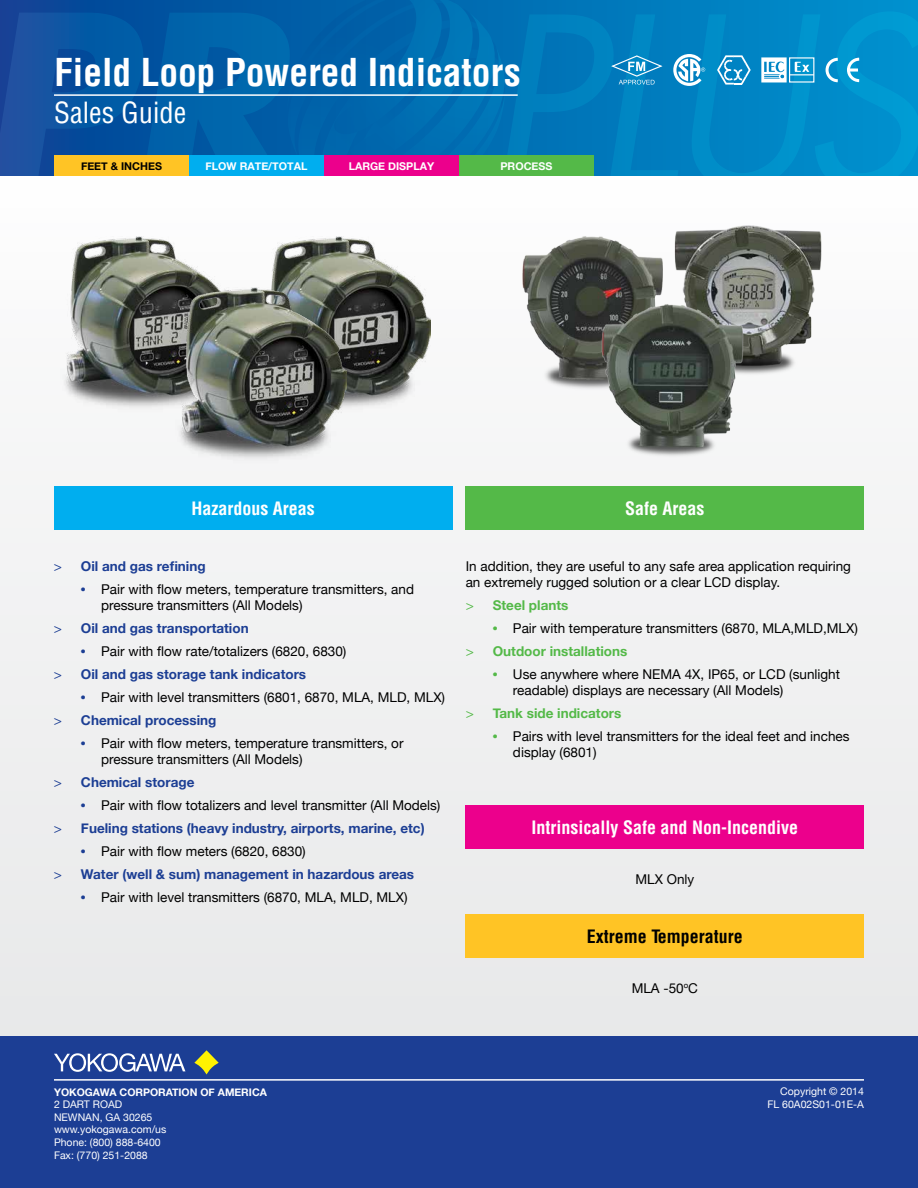
<style>
.page{position:relative;width:918px;height:1188px;background:#fff}
.page>*{position:absolute;margin:0;border:0;box-sizing:border-box;transform-origin:0 0}
.t1{font:700 condensed 37.5px "Helvetica";color:#fff}
.t2{font:condensed 28.5px "Helvetica";color:#fff}
.t3{font:700 condensed 18px "Helvetica";color:#fff}
.t4{font:700 condensed 18px "Helvetica";color:#000}
.t5{font:13.5px/16.2px "Helvetica Neue";color:#000}
.t6{font:700 13.5px/23px "Helvetica Neue";color:#1c3e94}
.t7{font:700 13.5px "Helvetica Neue";color:#54b948}
.t8{font:700 10.65px "Helvetica Neue";color:#fff}
.t9{font:700 10.65px "Helvetica Neue";color:#000}
.t10{font:10.5px/12.6px "Helvetica Neue";color:#fff}
.t11{font:700 10.5px "Helvetica Neue";color:#fff}
.s1{font-weight:400}
.s2{font-family:"Arial";font-weight:700;color:#1c3e94}
.s3{color:#1c3e94}
.s4{font-weight:700;color:#1c3e94}
.s5{font-family:"Arial"}
.s6{font-weight:400;color:#000}
.s7{font-family:"Arial";font-weight:700;color:#54b948}
.s8{color:#54b948}
.s9{font-weight:700;color:#54b948}
</style>
<div class="page">
<div style="left:0;top:176px;width:918px;height:918px;background:linear-gradient(to bottom,#fdfdfd,#e4e5e7)"></div>
<div style="left:0;top:1037px;width:918px;height:151px;background:#1c3e94"></div>
<svg style="left:54px;top:1053px;width:131px;height:19px"></svg>
<svg style="left:194px;top:1050px;width:25px;height:25px"></svg>
<hr style="left:54px;top:1079px;width:810px;height:2px;background:#fff">
<div style="left:54px;top:486px;width:398px;height:43px;background:#00aeef"></div>
<div style="left:466px;top:486px;width:398px;height:43px;background:#54b948"></div>
<img style="left:54px;top:237px;width:177px;height:176px">
<img style="left:254px;top:237px;width:177px;height:176px">
<img style="left:170px;top:287px;width:176px;height:177px">
<div style="left:466px;top:805px;width:398px;height:44px;background:#ec008c"></div>
<div style="left:466px;top:914px;width:398px;height:43px;background:#ffc425"></div>
<svg style="left:0;top:0;width:918px;height:13px;background:#026ab1"></svg>
<svg style="left:0;top:13px;width:283px;height:163px;background:#0659a4"></svg>
<div style="left:283px;top:0;width:228px;height:155px;background:#005fa7"></div>
<img style="left:334px;top:0;width:175px;height:155px">
<hr style="left:54px;top:94px;width:464px;height:2px;background:#fff">
<div style="left:54px;top:155px;width:135px;height:21px;background:#ffc425"></div>
<div style="left:189px;top:155px;width:135px;height:21px;background:#00aeef"></div>
<div style="left:324px;top:155px;width:135px;height:21px;background:#ec008c"></div>
<svg style="left:502px;top:11px;width:416px;height:165px;background:#0788c5"></svg>
<div style="left:779px;top:73px;width:7px;height:7px;border:1px solid #fff;border-radius:50%"></div>
<div style="left:459px;top:155px;width:135px;height:21px;background:#54b948"></div>
<img style="left:518px;top:230px;width:144px;height:172px">
<img style="left:662px;top:221px;width:172px;height:162px">
<img style="left:593px;top:298px;width:161px;height:166px">
<h1 class="t1" style="left:54px;top:49px;width:468px">Field Loop Powered Indicators</h1>
<h2 class="t2" style="left:54px;top:95px;width:134px">Sales Guide</h2>
<p class="t9" style="left:81px;top:158px;width:82px">FEET &amp; INCHES</p>
<p class="t8" style="left:206px;top:158px;width:103px">FLOW RATE/TOTAL</p>
<p class="t8" style="left:349px;top:158px;width:87px">LARGE DISPLAY</p>
<p class="t8" style="left:500px;top:158px;width:54px">PROCESS</p>
<h3 class="t3" style="left:191px;top:497px;width:125px">Hazardous Areas</h3>
<h3 class="t3" style="left:625px;top:497px;width:81px">Safe Areas</h3>
<p class="t6" style="left:54px;top:555px;width:153px"><span class="s1">&gt;</span> Oil and gas refining</p>
<p class="t5" style="left:101px;top:582px;width:314px;text-indent:-20px"><span class="s2">•</span> Pair with flow meters, temperature transmitters, and pressure transmitters (All Models)</p>
<p class="t6" style="left:54px;top:617px;width:196px"><span class="s1">&gt;</span> Oil and gas transportation</p>
<p class="t5" style="left:54px;top:641px;width:294px;line-height:23px;text-indent:27px"><span class="s2">•</span> Pair with flow rate/totalizers (6820, 6830) <span class="s3">&gt;</span> <span class="s4">Oil and gas storage tank indicators</span></p>
<p class="t5" style="left:54px;top:687px;width:393px;line-height:23px;text-indent:27px"><span class="s2">•</span> Pair with level transmitters (6801, 6870, MLA, MLD, MLX) <span class="s3">&gt;</span> <span class="s4">Chemical processing</span></p>
<p class="t5" style="left:101px;top:736px;width:304px;text-indent:-20px"><span class="s2">•</span> Pair with flow meters, temperature transmitters, or pressure transmitters (All Models)</p>
<p class="t6" style="left:54px;top:771px;width:142px"><span class="s1">&gt;</span> Chemical storage</p>
<p class="t5" style="left:54px;top:795px;width:388px;line-height:23px;text-indent:27px"><span class="s2">•</span> Pair with flow totalizers and level transmitter (All Models) <span class="s3">&gt;</span> <span class="s4">Fueling stations (heavy industry, airports, marine, etc)</span></p>
<p class="t6" style="left:54px;top:840px;width:362px;text-indent:27px"><span class="s5">•</span> <span class="s6">Pair with flow meters (6820, 6830)<br></span><span class="s1">&gt;</span> Water (well &amp; sum) management in hazardous areas</p>
<p class="t5" style="left:81px;top:890px;width:328px"><span class="s2">•</span> Pair with level transmitters (6870, MLA, MLD, MLX)</p>
<p class="t5" style="left:466px;top:559px;width:387px">In addition, they are useful to any safe area application requiring an extremely rugged solution or a clear LCD display.</p>
<p class="t7" style="left:466px;top:595px;width:104px"><span class="s1">&gt;</span> Steel plants</p>
<p class="t5" style="left:466px;top:618px;width:394px;line-height:23px;text-indent:27px"><span class="s7">•</span> Pair with temperature transmitters (6870, MLA,MLD,MLX) <span class="s8">&gt;</span> <span class="s9">Outdoor installations</span></p>
<p class="t5" style="left:513px;top:667px;width:329px;text-indent:-20px"><span class="s7">•</span> Use anywhere where NEMA 4X, IP65, or LCD (sunlight readable) displays are necessary (All Models)</p>
<p class="t7" style="left:466px;top:703px;width:157px"><span class="s1">&gt;</span> Tank side indicators</p>
<p class="t5" style="left:513px;top:729px;width:338px;text-indent:-20px"><span class="s7">•</span> Pairs with level transmitters for the ideal feet and inches display (6801)</p>
<h3 class="t3" style="left:532px;top:816px;width:268px">Intrinsically Safe and Non-Incendive</h3>
<p class="t5" style="left:635px;top:872px;width:60px">MLX Only</p>
<h3 class="t4" style="left:587px;top:925px;width:158px">Extreme Temperature</h3>
<p class="t5" style="left:632px;top:981px;width:68px">MLA -50<sup>o</sup>C</p>
<p class="t11" style="left:54px;top:1084px;width:214px">YOKOGAWA CORPORATION OF AMERICA</p>
<p class="t10" style="left:54px;top:1099px;width:114px">2 DART ROAD<br>NEWNAN, GA 30265 www.yokogawa.com/us<br>Phone: (800) 888-6400<br>Fax: (770) 251-2088</p>
<p class="t10" style="left:768px;top:1086px;width:98px;text-align:right">Copyright © 2014<br>FL 60A02S01-01E-A</p>
</div>
